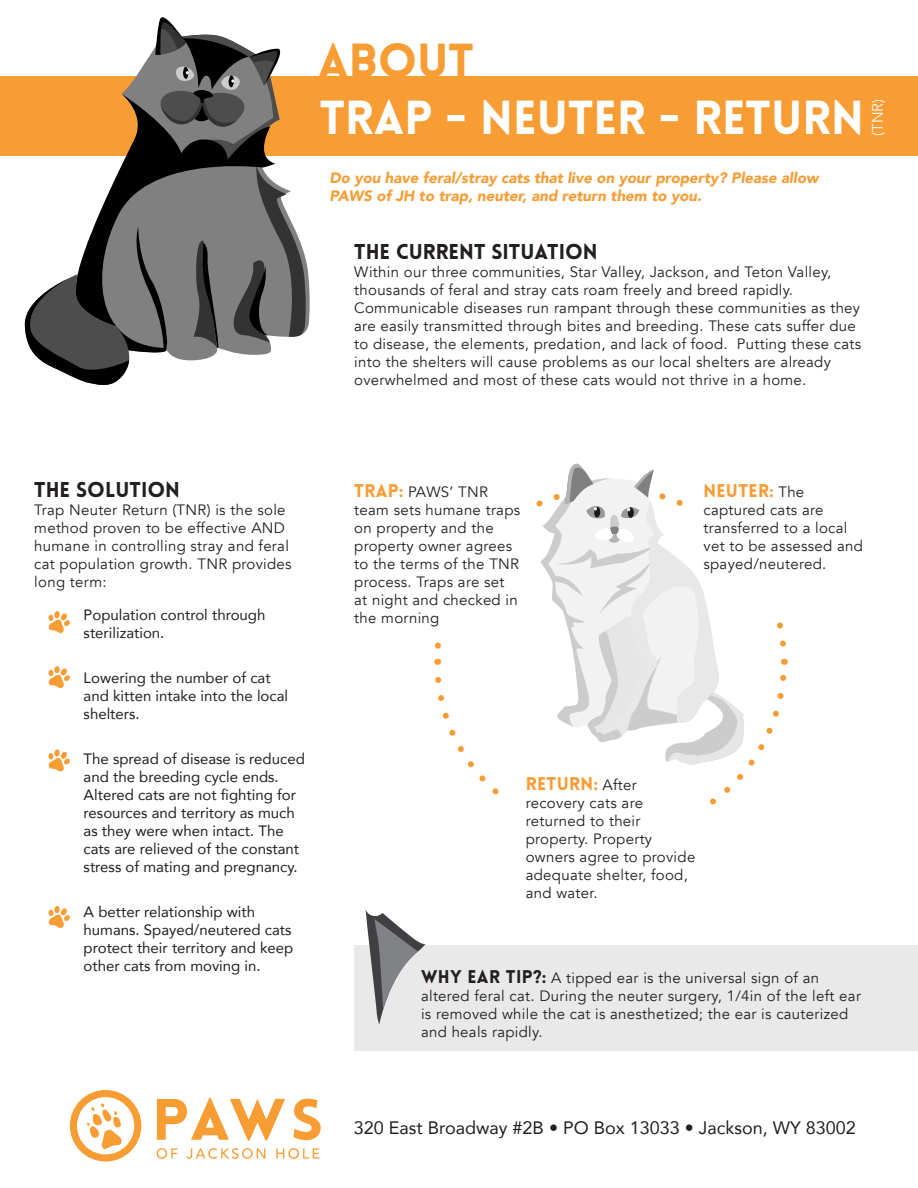
<style>
.page{position:relative;width:918px;height:1188px;background:#fff}
.page>*{position:absolute;margin:0;border:0;box-sizing:border-box;transform-origin:0 0}
.t1{font:900 46.65px "Lovelo";color:#fff}
.t2{font:900 46.65px "Lovelo";color:#f89c34}
.t3{font:900 21px "Lovelo";color:#231f20}
.t4{font:18px "Avenir";color:#231f20}
.t5{font:900 18px "Lovelo";letter-spacing:.02em;color:#f89c34}
.t6{font:15px/18px "Avenir";letter-spacing:.02em;color:#231f20}
.t7{font:15px/18px "Avenir";color:#231f20}
.t8{font:italic 900 15px/18px "Avenir";color:#f89c34}
.t9{font:300 15px "Avenir";color:#fff}
.s1{font-family:"Lovelo";font-weight:900;font-size:18px;color:#f89c34}
.s2{font-family:"Avenir";font-weight:400;font-size:15px;color:#231f20}
.s3{font-family:"Lovelo";font-weight:900;font-size:18px}
</style>
<div class="page">
<svg style="left:70px;top:1090px;width:71px;height:72px"></svg>
<svg style="left:157px;top:1097px;width:128px;height:44px"></svg>
<svg style="left:293px;top:1099px;width:28px;height:41px"></svg>
<svg style="left:157px;top:1148px;width:21px;height:11px"></svg>
<svg style="left:187px;top:1148px;width:78px;height:11px"></svg>
<svg style="left:276px;top:1148px;width:43px;height:11px"></svg>
<div style="left:0;top:76px;width:918px;height:80px;background:#f89c34"></div>
<svg style="left:48px;top:611px;width:22px;height:22px"></svg>
<svg style="left:48px;top:666px;width:22px;height:23px"></svg>
<svg style="left:48px;top:749px;width:22px;height:23px"></svg>
<svg style="left:48px;top:906px;width:22px;height:22px"></svg>
<svg style="left:24px;top:17px;width:282px;height:368px"></svg>
<div style="left:354px;top:945px;width:564px;height:106px;background:#e9e9e9"></div>
<svg style="left:366px;top:910px;width:60px;height:115px"></svg>
<svg style="left:434px;top:464px;width:354px;height:341px"></svg>
<p class="t2" style="left:318px;top:31px;width:157px">ABOUT</p>
<p class="t1" style="left:320px;top:88px;width:546px">TRAP - NEUTER - RETURN</p>
<p class="t9" style="left:869px;top:136px;width:38px;rotate:-90deg">(TNR)</p>
<p class="t8" style="left:329px;top:168px;width:491px">Do you have feral/stray cats that live on your property? Please allow<br>PAWS of JH to trap, neuter, and return them to you.</p>
<p class="t3" style="left:354px;top:239px;width:245px">THE CURRENT SITUATION</p>
<p class="t6" style="left:354px;top:263px;width:508px">Within our three communities, Star Valley, Jackson, and Teton Valley, thousands of feral and stray cats roam freely and breed rapidly.<br>Communicable diseases run rampant through these communities as they are easily transmitted through bites and breeding. These cats suffer due to disease, the elements, predation, and lack of food. Putting these cats into the shelters will cause problems as our local shelters are already overwhelmed and most of these cats would not thrive in a home.</p>
<p class="t3" style="left:34px;top:477px;width:147px">THE SOLUTION</p>
<p class="t6" style="left:34px;top:502px;width:259px">Trap Neuter Return (TNR) is the sole method proven to be effective AND humane in controlling stray and feral cat population growth. TNR provides long term:</p>
<p class="t7" style="left:84px;top:605px;width:183px">Population control through sterilization.</p>
<p class="t7" style="left:84px;top:668px;width:206px">Lowering the number of cat and kitten intake into the local shelters.</p>
<p class="t7" style="left:84px;top:749px;width:223px">The spread of disease is reduced and the breeding cycle ends.<br>Altered cats are not fighting for resources and territory as much as they were when intact. The cats are relieved of the constant stress of mating and pregnancy.</p>
<p class="t7" style="left:84px;top:902px;width:211px">A better relationship with humans. Spayed/neutered cats protect their territory and keep other cats from moving in.</p>
<p class="t6" style="left:354px;top:483px;width:168px"><span class="s1">TRAP:</span> PAWS’ TNR team sets humane traps on property and the property owner agrees to the terms of the TNR process. Traps are set at night and checked in the morning</p>
<p class="t5" style="left:704px;top:479px;width:102px">NEUTER: <span class="s2">The</span></p>
<p class="t6" style="left:704px;top:501px;width:161px">captured cats are transferred to a local vet to be assessed and spayed/neutered.</p>
<p class="t5" style="left:526px;top:772px;width:113px">RETURN: <span class="s2">After</span></p>
<p class="t6" style="left:526px;top:794px;width:171px">recovery cats are returned to their property. Property owners agree to provide adequate shelter, food, and water.</p>
<p class="t6" style="left:421px;top:969px;width:441px"><span class="s3">WHY EAR TIP?:</span> A tipped ear is the universal sign of an altered feral cat. During the neuter surgery, 1/4in of the left ear is removed while the cat is anesthetized; the ear is cauterized and heals rapidly.</p>
<p class="t4" style="left:354px;top:1113px;width:504px">320 East Broadway #2B • PO Box 13033 • Jackson, WY 83002</p>
</div>
